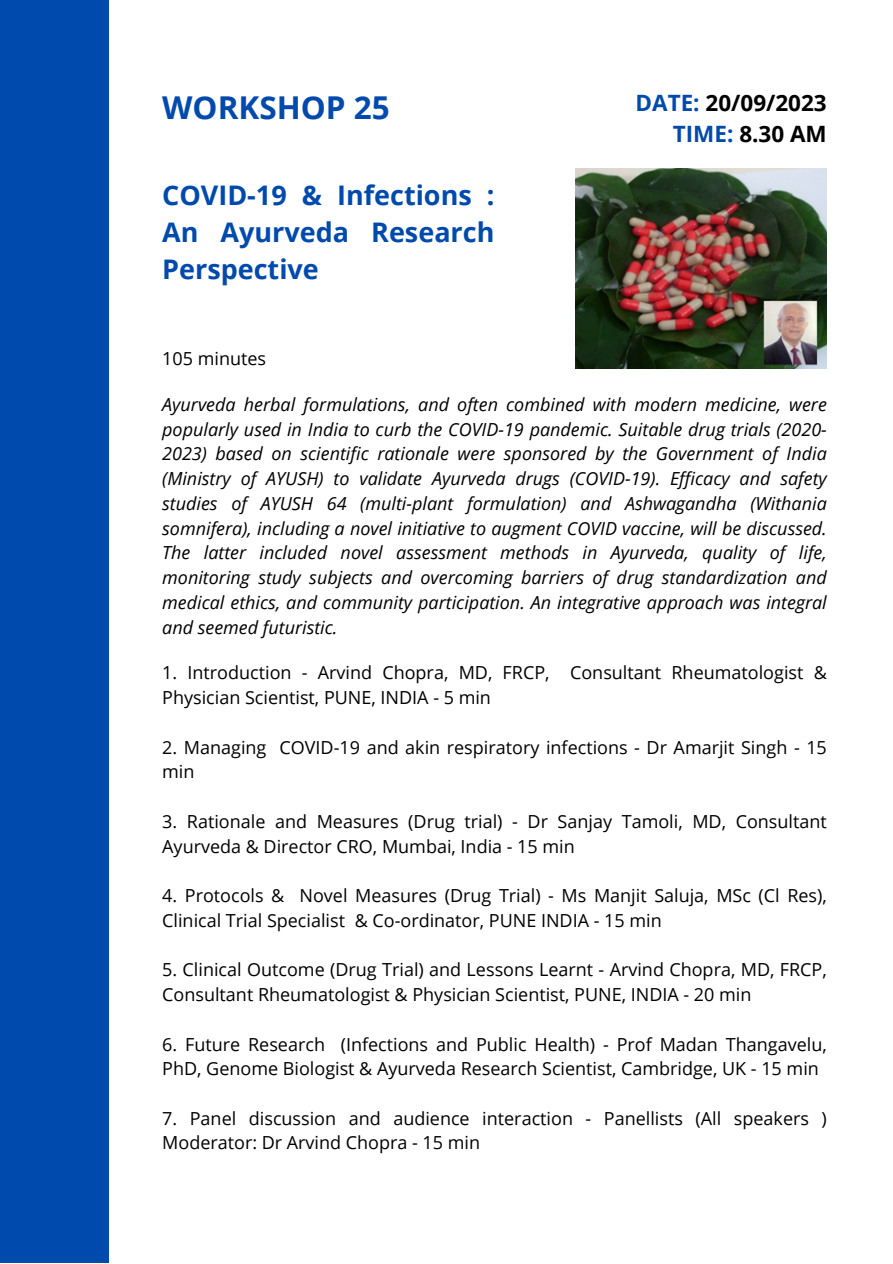
<style>
.page{position:relative;width:893px;height:1264px;background:#fff}
.page>*{position:absolute;margin:0;border:0;box-sizing:border-box;transform-origin:0 0}
.t1{font:700 31.5px "Open Sans";color:#004aad}
.t2{font:700 27px/37px "Open Sans";color:#004aad;text-align:justify}
.t3{font:700 22.5px "Open Sans";color:#000}
.t4{font:18px/24.8px "Open Sans";color:#000}
.t5{font:italic 18px/24.8px "Open Sans";color:#000;text-align:justify}
.s1{color:#004aad}
</style>
<div class="page">
<div style="left:0;top:0;width:109px;height:1262px;background:#004aad"></div>
<img style="left:575px;top:169px;width:251px;height:200px">
<p class="t1" style="left:162px;top:85px;width:229px">WORKSHOP 25</p>
<p class="t2" style="left:162px;top:176px;width:334px">COVID-19 &amp; Infections :<br>An Ayurveda Research Perspective</p>
<p class="t4" style="left:162px;top:345px;width:105px">105 minutes</p>
<p class="t3" style="left:635px;top:87px;width:193px"><span class="s1">DATE:</span> 20/09/2023</p>
<p class="t3" style="left:672px;top:118px;width:155px"><span class="s1">TIME:</span> 8.30 AM</p>
<p class="t5" style="left:162px;top:391px;width:666px">Ayurveda herbal formulations, and often combined with modern medicine, were popularly used in India to curb the COVID-19 pandemic. Suitable drug trials (2020- 2023) based on scientific rationale were sponsored by the Government of India (Ministry of AYUSH) to validate Ayurveda drugs (COVID-19). Efficacy and safety studies of AYUSH 64 (multi-plant formulation) and Ashwagandha (Withania somnifera), including a novel initiative to augment COVID vaccine, will be discussed.<br>The latter included novel assessment methods in Ayurveda, quality of life, monitoring study subjects and overcoming barriers of drug standardization and medical ethics, and community participation. An integrative approach was integral and seemed futuristic.</p>
<p class="t4" style="left:162px;top:660px;width:666px">1. Introduction - Arvind Chopra, MD, FRCP, Consultant Rheumatologist &amp;<br>Physician Scientist, PUNE, INDIA - 5 min</p>
<p class="t4" style="left:162px;top:734px;width:666px">2. Managing COVID-19 and akin respiratory infections - Dr Amarjit Singh - 15 min</p>
<p class="t4" style="left:162px;top:808px;width:666px">3. Rationale and Measures (Drug trial) - Dr Sanjay Tamoli, MD, Consultant<br>Ayurveda &amp; Director CRO, Mumbai, India - 15 min</p>
<p class="t4" style="left:162px;top:882px;width:666px">4. Protocols &amp; Novel Measures (Drug Trial) - Ms Manjit Saluja, MSc (Cl Res),<br>Clinical Trial Specialist &amp; Co-ordinator, PUNE INDIA - 15 min</p>
<p class="t4" style="left:162px;top:956px;width:666px">5. Clinical Outcome (Drug Trial) and Lessons Learnt - Arvind Chopra, MD, FRCP,<br>Consultant Rheumatologist &amp; Physician Scientist, PUNE, INDIA - 20 min</p>
<p class="t4" style="left:162px;top:1031px;width:666px">6. Future Research (Infections and Public Health) - Prof Madan Thangavelu,<br>PhD, Genome Biologist &amp; Ayurveda Research Scientist, Cambridge, UK - 15 min</p>
<p class="t4" style="left:162px;top:1105px;width:666px">7. Panel discussion and audience interaction - Panellists (All speakers )<br>Moderator: Dr Arvind Chopra - 15 min</p>
</div>
